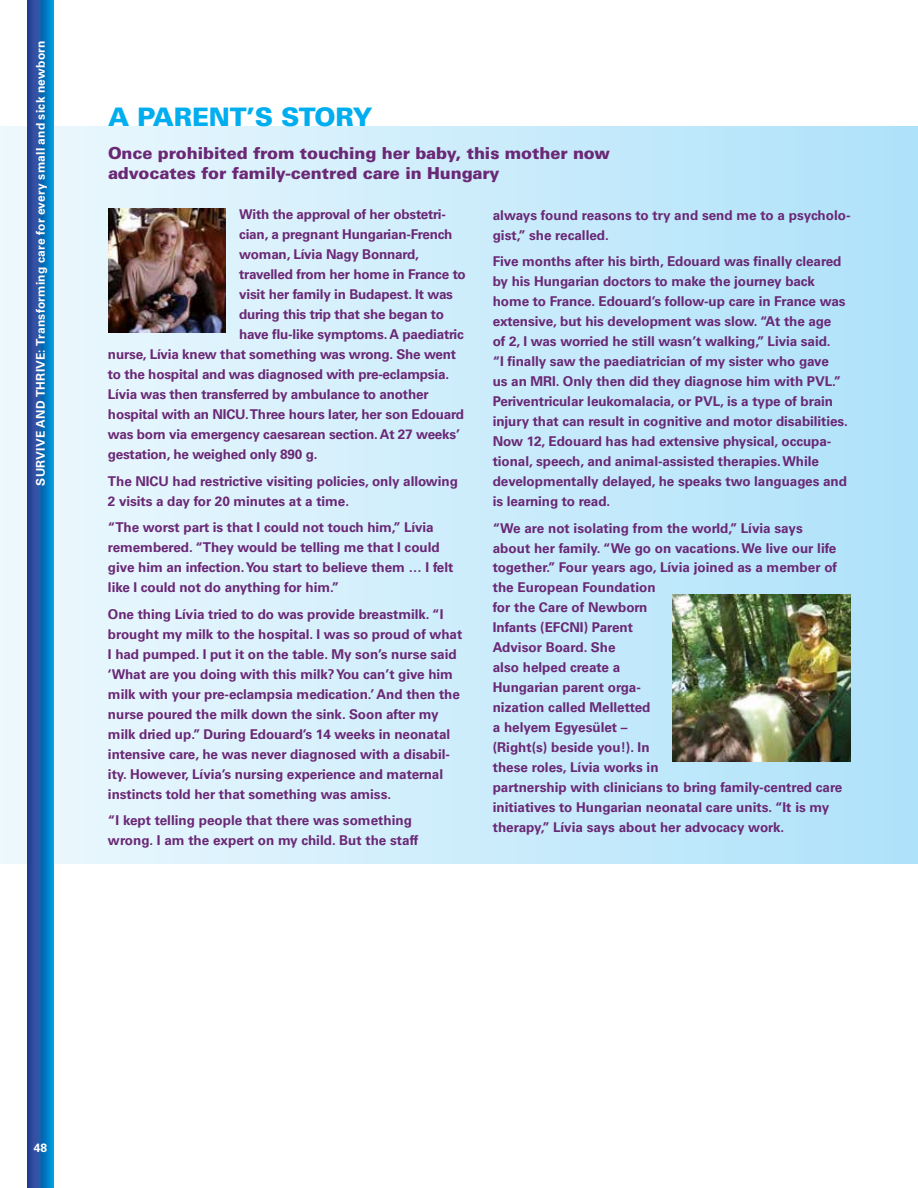
<style>
.page{position:relative;width:918px;height:1188px;background:#fff}
.page>*{position:absolute;margin:0;border:0;box-sizing:border-box;transform-origin:0 0}
.t1{font:900 25.5px "Univers LT Std";letter-spacing:-.01em;color:#00aeef}
.t2{font:900 16.5px/20px "Univers LT Std";letter-spacing:-.005em;color:#6a2875}
.t3{font:700 13.5px/20px "Univers LT Std";letter-spacing:-.005em;color:#6a2875}
.t4{font:700 12px "Univers LT Std";letter-spacing:.02em;color:#fff}
</style>
<div class="page">
<div style="left:0;top:126px;width:918px;height:738px;background:linear-gradient(to right,#eef8fd,#aee2f9)"></div>
<img style="left:108px;top:208px;width:118px;height:125px">
<img style="left:673px;top:594px;width:178px;height:167px">
<svg style="left:27px;top:0;width:27px;height:1188px;background:#1666b2"></svg>
<p class="t4" style="left:34px;top:486px;width:447px;rotate:-90deg">SURVIVE AND THRIVE: Transforming care for every small and sick newborn</p>
<h1 class="t1" style="left:108px;top:101px;width:266px">A PARENT’S STORY</h1>
<p class="t2" style="left:108px;top:143px;width:504px">Once prohibited from touching her baby, this mother now advocates for family-centred care in Hungary</p>
<p class="t3" style="left:239px;top:205px;width:208px">With the approval of her obstetri-</p>
<p class="t3" style="left:239px;top:225px;width:215px">cian, a pregnant Hungarian-French</p>
<p class="t3" style="left:239px;top:245px;width:181px">woman, Lívia Nagy Bonnard,</p>
<p class="t3" style="left:239px;top:265px;width:228px">travelled from her home in France to</p>
<p class="t3" style="left:239px;top:285px;width:215px">visit her family in Budapest. It was</p>
<p class="t3" style="left:239px;top:305px;width:206px">during this trip that she began to</p>
<p class="t3" style="left:239px;top:325px;width:226px">have flu-like symptoms. A paediatric</p>
<p class="t3" style="left:108px;top:345px;width:350px">nurse, Lívia knew that something was wrong. She went</p>
<p class="t3" style="left:108px;top:365px;width:343px">to the hospital and was diagnosed with pre-eclampsia.</p>
<p class="t3" style="left:108px;top:384px;width:322px">Lívia was then transferred by ambulance to another</p>
<p class="t3" style="left:108px;top:404px;width:358px">hospital with an NICU. Three hours later, her son Edouard</p>
<p class="t3" style="left:108px;top:424px;width:353px">was born via emergency caesarean section. At 27 weeks’</p>
<p class="t3" style="left:108px;top:444px;width:211px">gestation, he weighed only 890 g.</p>
<p class="t3" style="left:108px;top:471px;width:352px">The NICU had restrictive visiting policies, only allowing<br>2 visits a day for 20 minutes at a time.</p>
<p class="t3" style="left:108px;top:518px;width:347px">“The worst part is that I could not touch him,” Lívia remembered. “They would be telling me that I could give him an infection. You start to believe them … I felt like I could not do anything for him.”</p>
<p class="t3" style="left:108px;top:604px;width:356px">One thing Lívia tried to do was provide breastmilk. “I brought my milk to the hospital. I was so proud of what I had pumped. I put it on the table. My son’s nurse said ‘What are you doing with this milk? You can’t give him milk with your pre-eclampsia medication.’ And then the nurse poured the milk down the sink. Soon after my milk dried up.” During Edouard’s 14 weeks in neonatal intensive care, he was never diagnosed with a disabil&shy;ity. However, Lívia’s nursing experience and maternal instincts told her that something was amiss.</p>
<p class="t3" style="left:108px;top:811px;width:312px">“I kept telling people that there was something wrong. I am the expert on my child. But the staff</p>
<p class="t3" style="left:493px;top:205px;width:359px">always found reasons to try and send me to a psycholo&shy;gist,” she recalled.</p>
<p class="t3" style="left:493px;top:252px;width:357px">Five months after his birth, Edouard was finally cleared by his Hungarian doctors to make the journey back home to France. Edouard’s follow-up care in France was extensive, but his development was slow. “At the age<br>of 2, I was worried he still wasn’t walking,” Livia said.<br>“I finally saw the paediatrician of my sister who gave<br>us an MRI. Only then did they diagnose him with PVL.” Periventricular leukomalacia, or PVL, is a type of brain injury that can result in cognitive and motor disabilities.<br>Now 12, Edouard has had extensive physical, occupa&shy;tional, speech, and animal-assisted therapies. While developmentally delayed, he speaks two languages and is learning to read.</p>
<p class="t3" style="left:493px;top:518px;width:351px">“We are not isolating from the world,” Lívia says about her family. “We go on vacations. We live our life together.” Four years ago, Lívia joined as a member of the European Foundation<br>for the Care of Newborn<br>Infants (EFCNI) Parent<br>Advisor Board. She<br>also helped create a<br>Hungarian parent orga-<br>nization called Melletted<br>a helyem Egyesület –<br>(Right(s) beside you!). In<br>these roles, Lívia works in<br>partnership with clinicians to bring family-centred care initiatives to Hungarian neonatal care units. “It is my therapy,” Lívia says about her advocacy work.</p>
<p class="t4" style="left:34px;top:1141px;width:15px">48</p>
</div>
